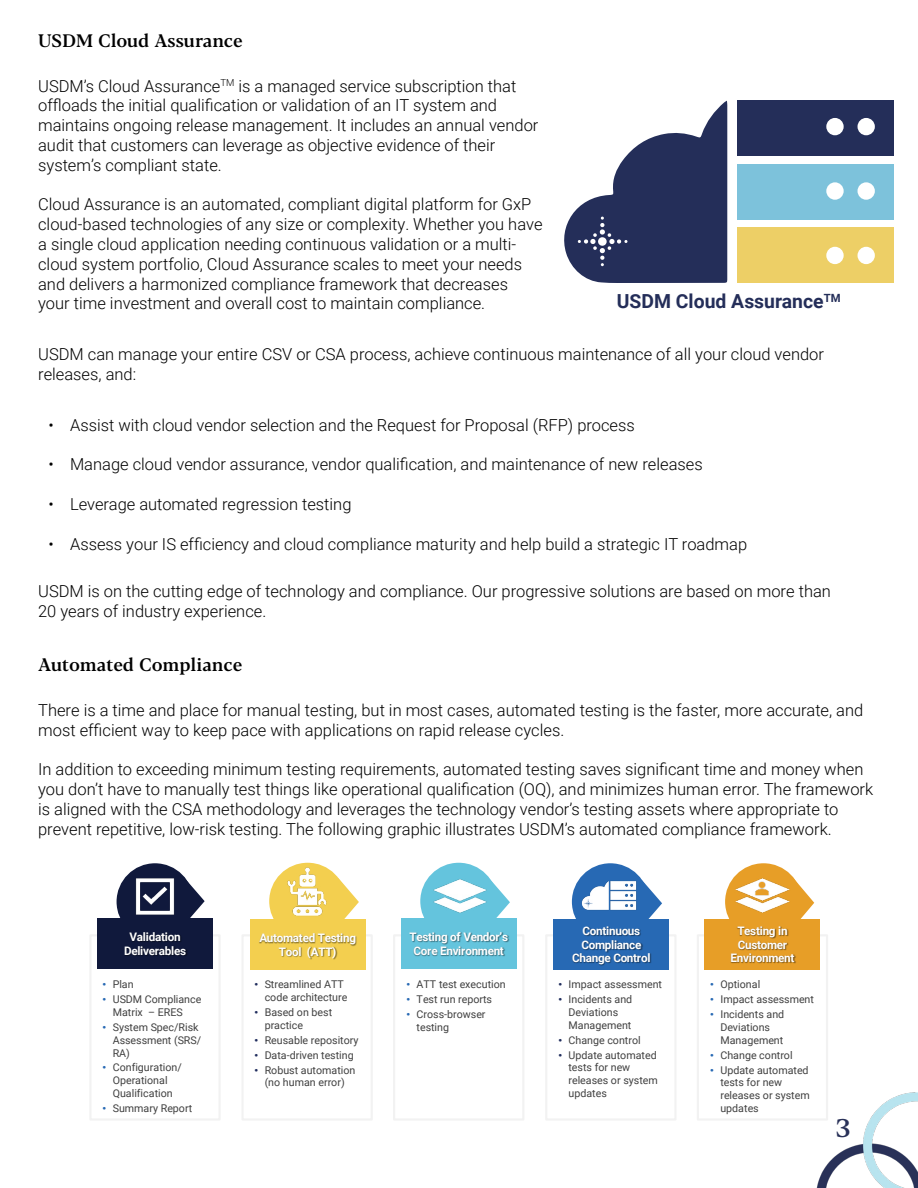
<style>
.page{position:relative;width:918px;height:1188px;background:#fff}
.page>*{position:absolute;margin:0;border:0;box-sizing:border-box;transform-origin:0 0}
.t1{font:500 25.5px "Blacker Pro Tx";color:#293158}
.t2{font:700 19.35px "Roboto";color:#242e59}
.t3{font:500 18px "Blacker Pro Tx";color:#000}
.t4{font:300 16.5px/19.8px "Roboto";color:#000}
.t5{font:700 11.7px/13.4px "Roboto";letter-spacing:-.025em;color:#fff;text-align:center}
.t6{font:10.65px/12.8px "Roboto";color:#404040}
.s1{font-family:"Arial";color:#2769b4}
.s2{font-family:"Arial";color:#212e5e}
</style>
<div class="page">
<img style="left:817px;top:1092px;width:101px;height:96px">
<svg style="left:564px;top:101px;width:163px;height:182px"></svg>
<div style="left:737px;top:101px;width:156px;height:55px;background:#242e59"></div>
<div style="left:826px;top:118px;width:18px;height:17px;background:#fff;border-radius:50%"></div>
<div style="left:858px;top:118px;width:17px;height:17px;background:#fff;border-radius:50%"></div>
<div style="left:737px;top:164px;width:156px;height:56px;background:#7dc2db"></div>
<div style="left:826px;top:182px;width:18px;height:18px;background:#fff;border-radius:50%"></div>
<div style="left:858px;top:182px;width:17px;height:18px;background:#fff;border-radius:50%"></div>
<div style="left:737px;top:228px;width:156px;height:55px;background:#edcf66"></div>
<div style="left:826px;top:247px;width:18px;height:17px;background:#fff;border-radius:50%"></div>
<div style="left:858px;top:247px;width:17px;height:17px;background:#fff;border-radius:50%"></div>
<svg style="left:338px;top:878px;width:21px;height:41px"></svg>
<div style="left:269px;top:863px;width:77px;height:77px;background:#f3cf4f;border-radius:50%"></div>
<img style="left:278px;top:865px;width:58px;height:51px">
<svg style="left:643px;top:881px;width:19px;height:38px"></svg>
<svg style="left:489px;top:878px;width:21px;height:41px"></svg>
<svg style="left:189px;top:883px;width:16px;height:36px"></svg>
<div style="left:117px;top:863px;width:76px;height:77px;background:#10193c;border-radius:50%"></div>
<div style="left:725px;top:863px;width:77px;height:77px;background:#e79e27;border-radius:50%"></div>
<div style="left:572px;top:863px;width:77px;height:77px;background:#2769b4;border-radius:50%"></div>
<div style="left:420px;top:863px;width:77px;height:77px;background:#64c4dd;border-radius:50%"></div>
<div style="left:89px;top:934px;width:132px;height:187px;border:2px solid #f2f2f2"></div>
<div style="left:97px;top:919px;width:116px;height:50px;background:#10193c"></div>
<img style="left:129px;top:932px;width:52px;height:8px">
<img style="left:125px;top:940px;width:62px;height:16px">
<div style="left:393px;top:934px;width:131px;height:187px;border:2px solid #f2f2f2"></div>
<div style="left:401px;top:919px;width:115px;height:50px;background:#64c4dd"></div>
<img style="left:410px;top:926px;width:110px;height:27px">
<img style="left:410px;top:940px;width:103px;height:17px">
<div style="left:545px;top:934px;width:132px;height:187px;border:2px solid #f2f2f2"></div>
<div style="left:554px;top:919px;width:115px;height:51px;background:#2769b4"></div>
<img style="left:583px;top:926px;width:58px;height:8px">
<img style="left:582px;top:934px;width:61px;height:13px">
<img style="left:572px;top:947px;width:80px;height:19px">
<div style="left:697px;top:934px;width:131px;height:187px;border:2px solid #f2f2f2"></div>
<div style="left:705px;top:919px;width:115px;height:51px;background:#e79e27"></div>
<img style="left:737px;top:926px;width:52px;height:8px">
<img style="left:738px;top:934px;width:51px;height:13px">
<img style="left:730px;top:947px;width:66px;height:17px">
<div style="left:241px;top:934px;width:132px;height:187px;border:2px solid #f2f2f2"></div>
<div style="left:250px;top:919px;width:115px;height:51px;background:#f3cf4f"></div>
<img style="left:259px;top:927px;width:109px;height:27px">
<img style="left:271px;top:941px;width:75px;height:19px">
<img style="left:122px;top:865px;width:67px;height:50px">
<img style="left:432px;top:869px;width:56px;height:44px">
<img style="left:582px;top:881px;width:55px;height:29px">
<img style="left:735px;top:869px;width:55px;height:44px">
<img style="left:753px;top:880px;width:19px;height:17px">
<svg style="left:794px;top:879px;width:20px;height:40px"></svg>
<p class="t3" style="left:38px;top:28px;width:206px">USDM Cloud Assurance</p>
<p class="t4" style="left:38px;top:75px;width:502px">USDM’s Cloud Assurance<sup>TM</sup> is a managed service subscription that offloads the initial qualification or validation of an IT system and maintains ongoing release management. It includes an annual vendor audit that customers can leverage as objective evidence of their system’s compliant state.</p>
<p class="t4" style="left:38px;top:194px;width:506px">Cloud Assurance is an automated, compliant digital platform for GxP cloud-based technologies of any size or complexity. Whether you have a single cloud application needing continuous validation or a multi&shy;cloud system portfolio, Cloud Assurance scales to meet your needs and delivers a harmonized compliance framework that decreases your time investment and overall cost to maintain compliance.</p>
<p class="t2" style="left:617px;top:288px;width:225px">USDM Cloud Assurance<sup>TM</sup></p>
<p class="t4" style="left:38px;top:344px;width:787px">USDM can manage your entire CSV or CSA process, achieve continuous maintenance of all your cloud vendor releases, and:</p>
<p class="t4" style="left:49px;top:415px;width:588px">• Assist with cloud vendor selection and the Request for Proposal (RFP) process</p>
<p class="t4" style="left:49px;top:454px;width:656px">• Manage cloud vendor assurance, vendor qualification, and maintenance of new releases</p>
<p class="t4" style="left:49px;top:494px;width:304px">• Leverage automated regression testing</p>
<p class="t4" style="left:49px;top:533px;width:700px">• Assess your IS efficiency and cloud compliance maturity and help build a strategic IT roadmap</p>
<p class="t4" style="left:38px;top:581px;width:794px">USDM is on the cutting edge of technology and compliance. Our progressive solutions are based on more than<br>20 years of industry experience.</p>
<p class="t3" style="left:38px;top:653px;width:206px">Automated Compliance</p>
<p class="t4" style="left:38px;top:700px;width:827px">There is a time and place for manual testing, but in most cases, automated testing is the faster, more accurate, and most efficient way to keep pace with applications on rapid release cycles.</p>
<p class="t4" style="left:38px;top:759px;width:837px">In addition to exceeding minimum testing requirements, automated testing saves significant time and money when you don’t have to manually test things like operational qualification (OQ), and minimizes human error. The framework is aligned with the CSA methodology and leverages the technology vendor’s testing assets where appropriate to prevent repetitive, low-risk testing. The following graphic illustrates USDM’s automated compliance framework.</p>
<p class="t5" style="left:124px;top:930px;width:64px;line-height:14px">Validation<br>Deliverables</p>
<p class="t6" style="left:103px;top:978px;width:33px"><span class="s1">•</span> Plan</p>
<p class="t6" style="left:113px;top:993px;width:90px;text-indent:-10px"><span class="s1">•</span> USDM Compliance<br>Matrix – ERES</p>
<p class="t6" style="left:113px;top:1020px;width:90px;text-indent:-10px"><span class="s1">•</span> System Spec/Risk<br>Assessment (SRS/<br>RA)</p>
<p class="t6" style="left:103px;top:1061px;width:81px;text-align:center"><span class="s1">•</span> Configuration/<br>Operational<br>Qualification</p>
<p class="t6" style="left:103px;top:1101px;width:91px"><span class="s1">•</span> Summary Report</p>
<p class="t5" style="left:259px;top:930px;width:98px;line-height:14px">Automated Testing<br>Tool (ATT)</p>
<p class="t6" style="left:265px;top:978px;width:84px;text-indent:-10px"><span class="s2">•</span> Streamlined ATT code architecture</p>
<p class="t6" style="left:265px;top:1005px;width:69px;text-indent:-10px"><span class="s2">•</span> Based on best practice</p>
<p class="t6" style="left:255px;top:1033px;width:105px"><span class="s2">•</span> Reusable repository</p>
<p class="t6" style="left:255px;top:1048px;width:101px"><span class="s2">•</span> Data-driven testing</p>
<p class="t6" style="left:255px;top:1063px;width:102px;text-align:center"><span class="s2">•</span> Robust automation (no human error)</p>
<p class="t5" style="left:409px;top:930px;width:100px;line-height:14px">Testing of Vendor’s<br>Core Environment</p>
<p class="t6" style="left:406px;top:978px;width:101px"><span class="s1">•</span> ATT test execution</p>
<p class="t6" style="left:406px;top:993px;width:87px"><span class="s1">•</span> Test run reports</p>
<p class="t6" style="left:417px;top:1008px;width:70px;text-indent:-10px"><span class="s1">•</span> Cross-browser testing</p>
<p class="t5" style="left:572px;top:924px;width:80px">Continuous<br>Compliance<br>Change Control</p>
<p class="t6" style="left:558px;top:978px;width:105px"><span class="s2">•</span> Impact assessment</p>
<p class="t6" style="left:569px;top:993px;width:65px;text-indent:-10px"><span class="s2">•</span> Incidents and<br>Deviations<br>Management</p>
<p class="t6" style="left:558px;top:1033px;width:84px"><span class="s2">•</span> Change control</p>
<p class="t6" style="left:569px;top:1048px;width:91px;text-indent:-10px"><span class="s2">•</span> Update automated tests for new releases or system updates</p>
<p class="t5" style="left:731px;top:924px;width:65px">Testing in<br>Customer<br>Environment</p>
<p class="t6" style="left:710px;top:978px;width:51px"><span class="s1">•</span> Optional</p>
<p class="t6" style="left:710px;top:993px;width:105px"><span class="s1">•</span> Impact assessment</p>
<p class="t6" style="left:720px;top:1008px;width:65px;text-indent:-10px"><span class="s1">•</span> Incidents and<br>Deviations<br>Management</p>
<p class="t6" style="left:710px;top:1048px;width:84px"><span class="s1">•</span> Change control</p>
<p class="t6" style="left:720px;top:1063px;width:91px;text-indent:-10px"><span class="s1">•</span> Update automated tests for new releases or system updates</p>
<h1 class="t1" style="left:836px;top:1110px;width:16px">3</h1>
</div>
